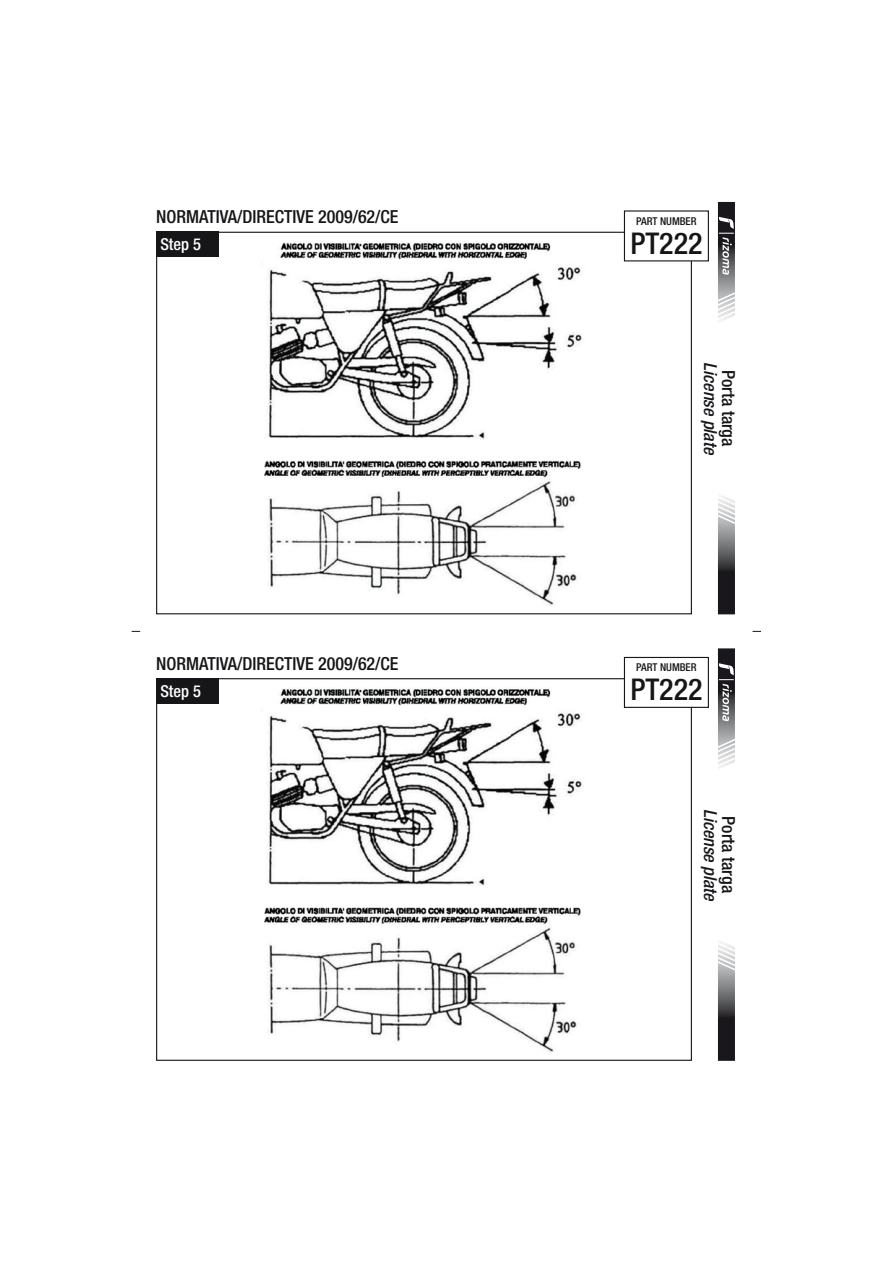
<style>
.page{position:relative;width:893px;height:1263px;background:#fff}
.page>*{position:absolute;margin:0;border:0;box-sizing:border-box;transform-origin:0 0}
.t1{font:500 condensed 30px "Helvetica Neue LT Std";color:#161619}
.t2{font:500 condensed 18px "Helvetica Neue LT Std";color:#161619}
.t3{font:italic 500 condensed 18px "Helvetica Neue LT Std";color:#19171b}
.t4{font:500 condensed 16.5px "Helvetica Neue LT Std";color:#fff}
.t5{font:500 condensed 10.8px "Helvetica Neue LT Std";color:#161619}
</style>
<div class="page">
<img style="left:261px;top:242px;width:321px;height:364px">
<div style="left:156px;top:232px;width:62px;height:25px;background:#161619"></div>
<svg style="left:718px;top:496px;width:17px;height:118px;background:#6a6a6c"></svg>
<svg style="left:718px;top:202px;width:17px;height:119px;background:#7d7d7f"></svg>
<div style="left:624px;top:210px;width:85px;height:51px;border:1px solid #161619"></div>
<img style="left:261px;top:688px;width:321px;height:365px">
<div style="left:156px;top:678px;width:62px;height:26px;background:#161619"></div>
<svg style="left:718px;top:942px;width:17px;height:119px;background:#6b6a6d"></svg>
<svg style="left:718px;top:648px;width:17px;height:120px;background:#7e7e80"></svg>
<div style="left:624px;top:657px;width:85px;height:51px;border:1px solid #161619"></div>
<p class="t2" style="left:156px;top:210px;width:244px">NORMATIVA/DIRECTIVE 2009/62/CE</p>
<p class="t4" style="left:160px;top:239px;width:42px">Step 5</p>
<h1 class="t1" style="left:630px;top:232px;width:74px">PT222</h1>
<p class="t5" style="left:636px;top:217px;width:62px">PART NUMBER</p>
<p class="t3" style="left:717px;top:362px;width:94px;rotate:90deg">License plate</p>
<p class="t2" style="left:735px;top:370px;width:78px;rotate:90deg">Porta targa</p>
<p class="t2" style="left:156px;top:657px;width:244px">NORMATIVA/DIRECTIVE 2009/62/CE</p>
<p class="t4" style="left:160px;top:685px;width:42px">Step 5</p>
<h1 class="t1" style="left:630px;top:679px;width:74px">PT222</h1>
<p class="t5" style="left:636px;top:663px;width:62px">PART NUMBER</p>
<p class="t3" style="left:717px;top:809px;width:94px;rotate:90deg">License plate</p>
<p class="t2" style="left:735px;top:816px;width:78px;rotate:90deg">Porta targa</p>
</div>
